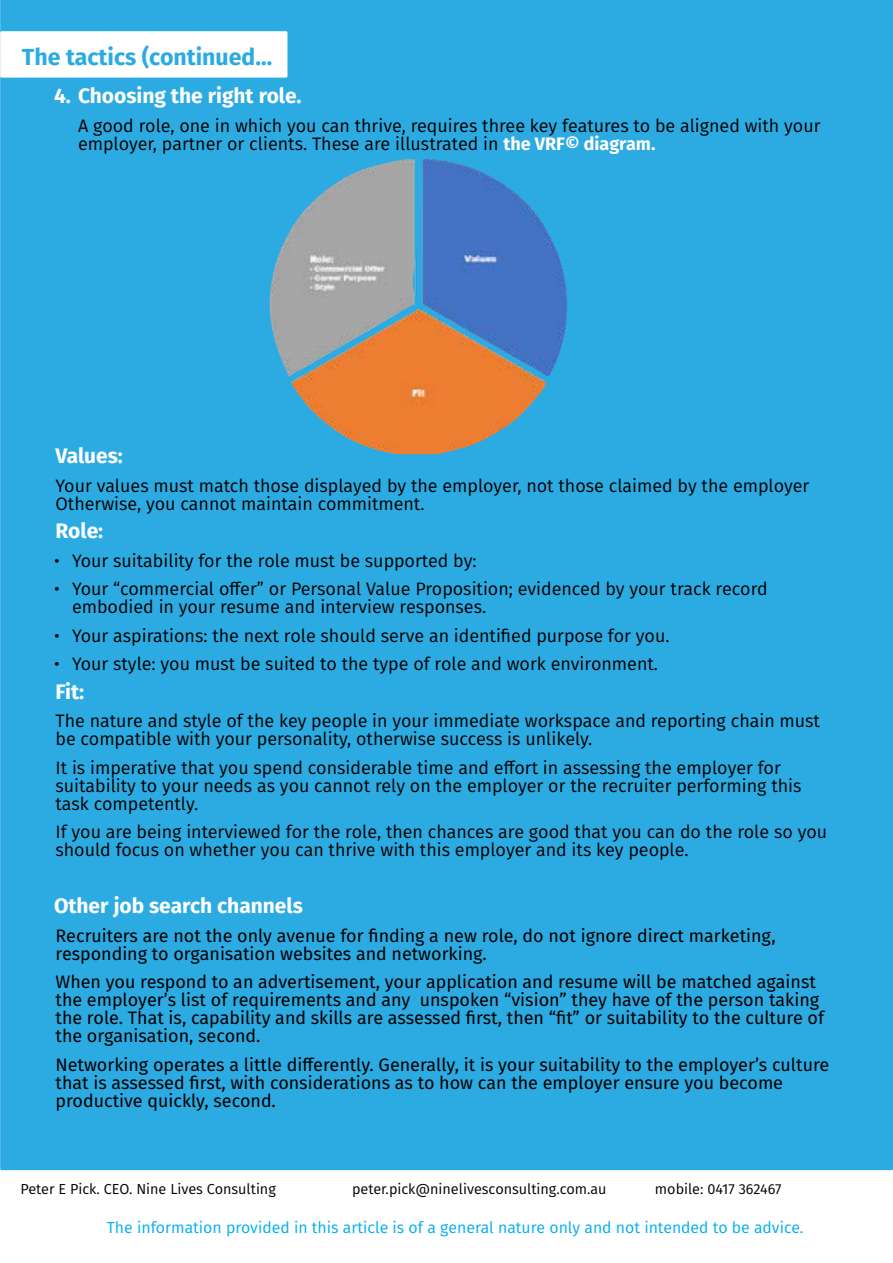
<style>
.page{position:relative;width:893px;height:1263px;background:#fff}
.page>*{position:absolute;margin:0;border:0;box-sizing:border-box;transform-origin:0 0}
.t1{font:700 23.25px "Fira Sans";color:#2babe2}
.t2{font:700 21px "Fira Sans";color:#fff}
.t3{font:18px/18px "Fira Sans";color:#000}
.t4{font:18px/18px "Fira Sans";color:#000}
.t5{font:15.9px "Fira Sans";color:#00aeef}
.t6{font:14.55px "Fira Sans";color:#000}
.s1{font-weight:700;color:#fff}
</style>
<div class="page">
<div style="left:0;top:0;width:893px;height:1170px;background:#2babe2"></div>
<div style="left:0;top:31px;width:287px;height:47px;background:#fff"></div>
<img style="left:270px;top:158px;width:297px;height:296px">
<p class="t1" style="left:22px;top:38px;width:252px">The tactics (continued…</p>
<p class="t2" style="left:54px;top:78px;width:249px">4. Choosing the right role.</p>
<p class="t3" style="left:78px;top:116px;width:744px">A good role, one in which you can thrive, requires three key features to be aligned with your employer, partner or clients. These are illustrated in <span class="s1">the VRF© diagram.</span></p>
<p class="t2" style="left:56px;top:438px;width:69px">Values:</p>
<p class="t3" style="left:56px;top:476px;width:755px">Your values must match those displayed by the employer, not those claimed by the employer<br>Otherwise, you cannot maintain commitment.</p>
<p class="t2" style="left:56px;top:513px;width:49px">Role:</p>
<p class="t3" style="left:54px;top:551px;width:424px">• Your suitability for the role must be supported by:</p>
<p class="t3" style="left:72px;top:580px;width:697px;text-indent:-18px">• Your “commercial offer” or Personal Value Proposition; evidenced by your track record embodied in your resume and interview responses.</p>
<p class="t3" style="left:54px;top:626px;width:617px">• Your aspirations: the next role should serve an identified purpose for you.</p>
<p class="t3" style="left:54px;top:654px;width:606px">• Your style: you must be suited to the type of role and work environment.</p>
<p class="t2" style="left:56px;top:674px;width:30px">Fit:</p>
<p class="t3" style="left:56px;top:712px;width:766px">The nature and style of the key people in your immediate workspace and reporting chain must be compatible with your personality, otherwise success is unlikely.</p>
<p class="t3" style="left:56px;top:758px;width:747px">It is imperative that you spend considerable time and effort in assessing the employer for suitability to your needs as you cannot rely on the employer or the recruiter performing this task competently.</p>
<p class="t3" style="left:56px;top:823px;width:773px">If you are being interviewed for the role, then chances are good that you can do the role so you should focus on whether you can thrive with this employer and its key people.</p>
<p class="t2" style="left:54px;top:888px;width:250px">Other job search channels</p>
<p class="t4" style="left:56px;top:926px;width:722px">Recruiters are not the only avenue for finding a new role, do not ignore direct marketing, responding to organisation websites and networking.</p>
<p class="t4" style="left:56px;top:972px;width:770px">When you respond to an advertisement, your application and resume will be matched against the employer’s list of requirements and any unspoken “vision” they have of the person taking the role. That is, capability and skills are assessed first, then “fit” or suitability to the culture of the organisation, second.</p>
<p class="t4" style="left:56px;top:1055px;width:775px">Networking operates a little differently. Generally, it is your suitability to the employer’s culture that is assessed first, with considerations as to how can the employer ensure you become productive quickly, second.</p>
<p class="t6" style="left:20px;top:1178px;width:257px">Peter E Pick. CEO. Nine Lives Consulting</p>
<p class="t6" style="left:352px;top:1178px;width:256px">peter.pick@ninelivesconsulting.com.au</p>
<p class="t6" style="left:655px;top:1178px;width:128px">mobile: 0417 362467</p>
<p class="t5" style="left:107px;top:1215px;width:698px">The information provided in this article is of a general nature only and not intended to be advice.</p>
</div>
